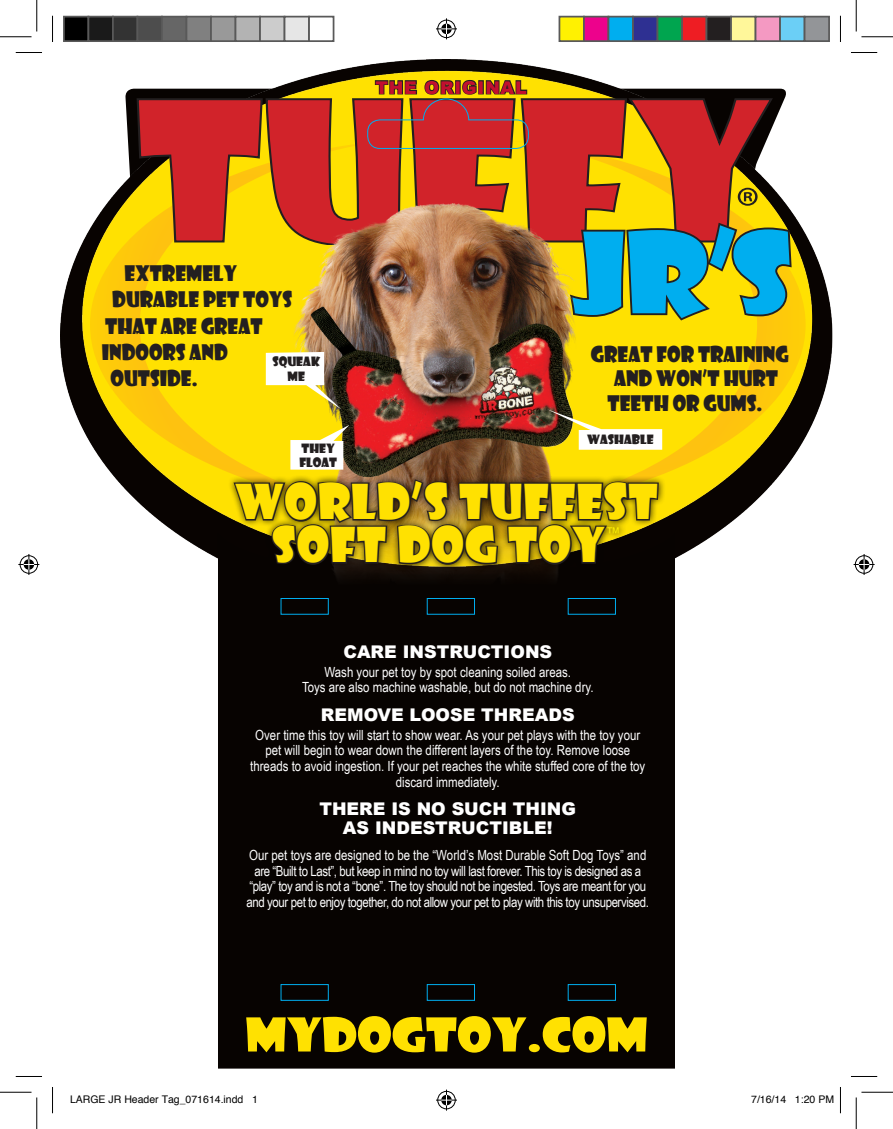
<style>
.page{position:relative;width:893px;height:1129px;background:#fff}
.page>*{position:absolute;margin:0;border:0;box-sizing:border-box;transform-origin:0 0}
.t1{font:108.85px "Showcard Gothic";color:#00aeef;scale:1.1 1}
.t2{font:47.07px/43.1px "Showcard Gothic";letter-spacing:.02em;color:#ffe101;text-align:center}
.t3{font:45.5px "Showcard Gothic";color:#ffe101;scale:1.1 1}
.t4{font:21px "Showcard Gothic";color:#231f20;scale:.93 1}
.t5{font:900 17.5px/19.2px "Arial";color:#fff;text-align:center}
.t6{font:900 17.5px "Arial";letter-spacing:.05em;color:#c3102f}
.t7{font:14.88px "Arial";color:#fff101}
.t8{font:14px/15.8px "Arial Narrow";color:#fff;text-align:center}
.t9{font:14px/15.8px "Arial Narrow";letter-spacing:-.03em;color:#fff;text-align:center}
.t10{font:12.6px/14.3px "Showcard Gothic";color:#231f20;text-align:center}
.t11{font:10.5px "Helvetica";color:#000}
</style>
<div class="page">
<img style="left:60px;top:60px;width:772px;height:439px">
<div style="left:218px;top:566px;width:457px;height:502px;background:#070301"></div>
<img style="left:249px;top:572px;width:382px;height:21px">
<div style="left:281px;top:598px;width:47px;height:16px;border:1px solid #00aeef"></div>
<div style="left:427px;top:598px;width:48px;height:16px;border:1px solid #00aeef"></div>
<div style="left:568px;top:598px;width:47px;height:16px;border:1px solid #00aeef"></div>
<div style="left:281px;top:984px;width:47px;height:16px;border:1px solid #00aeef"></div>
<div style="left:427px;top:984px;width:48px;height:16px;border:1px solid #00aeef"></div>
<div style="left:568px;top:984px;width:47px;height:16px;border:1px solid #00aeef"></div>
<div style="left:227px;top:472px;width:438px;height:100px;background:#130a04"></div>
<img style="left:135px;top:78px;width:658px;height:488px">
<svg style="left:16px;top:52px;width:26px;height:1px"></svg>
<svg style="left:851px;top:52px;width:26px;height:1px"></svg>
<svg style="left:16px;top:1076px;width:26px;height:1px"></svg>
<svg style="left:851px;top:1076px;width:26px;height:1px"></svg>
<svg style="left:52px;top:16px;width:1px;height:26px"></svg>
<svg style="left:52px;top:1087px;width:1px;height:26px"></svg>
<svg style="left:840px;top:16px;width:1px;height:26px"></svg>
<svg style="left:840px;top:1087px;width:1px;height:26px"></svg>
<hr style="left:0;top:36px;width:32px;height:1px;background:#000">
<hr style="left:861px;top:36px;width:31px;height:1px;background:#000">
<hr style="left:0;top:1092px;width:32px;height:1px;background:#000">
<hr style="left:861px;top:1092px;width:31px;height:1px;background:#000">
<hr style="left:36px;top:0;width:1px;height:32px;background:#000">
<hr style="left:36px;top:1097px;width:1px;height:32px;background:#000">
<hr style="left:855px;top:0;width:1px;height:32px;background:#000">
<hr style="left:855px;top:1097px;width:1px;height:32px;background:#000">
<svg style="left:436px;top:18px;width:21px;height:21px"></svg>
<svg style="left:436px;top:1089px;width:21px;height:21px"></svg>
<svg style="left:18px;top:554px;width:21px;height:21px"></svg>
<svg style="left:853px;top:554px;width:21px;height:21px"></svg>
<div style="left:64px;top:17px;width:24px;height:24px;background:#000"></div>
<div style="left:63px;top:16px;width:26px;height:26px;border:2px solid #595959"></div>
<div style="left:88px;top:17px;width:25px;height:24px;background:#1a1a1a"></div>
<div style="left:88px;top:16px;width:26px;height:26px;border:2px solid #595959"></div>
<div style="left:113px;top:17px;width:24px;height:24px;background:#333"></div>
<div style="left:112px;top:16px;width:26px;height:26px;border:2px solid #595959"></div>
<div style="left:137px;top:17px;width:25px;height:24px;background:#4d4d4d"></div>
<div style="left:136px;top:16px;width:27px;height:26px;border:2px solid #595959"></div>
<div style="left:162px;top:17px;width:24px;height:24px;background:#666"></div>
<div style="left:161px;top:16px;width:26px;height:26px;border:2px solid #595959"></div>
<div style="left:186px;top:17px;width:25px;height:24px;background:#808080"></div>
<div style="left:186px;top:16px;width:26px;height:26px;border:2px solid #595959"></div>
<div style="left:211px;top:17px;width:24px;height:24px;background:#999"></div>
<div style="left:210px;top:16px;width:26px;height:26px;border:2px solid #595959"></div>
<div style="left:235px;top:17px;width:25px;height:24px;background:#b3b3b3"></div>
<div style="left:234px;top:16px;width:27px;height:26px;border:2px solid #595959"></div>
<div style="left:260px;top:17px;width:24px;height:24px;background:#ccc"></div>
<div style="left:259px;top:16px;width:26px;height:26px;border:2px solid #595959"></div>
<div style="left:284px;top:17px;width:25px;height:24px;background:#e6e6e6"></div>
<div style="left:284px;top:16px;width:26px;height:26px;border:2px solid #595959"></div>
<div style="left:308px;top:16px;width:26px;height:26px;border:2px solid #595959"></div>
<div style="left:559px;top:17px;width:25px;height:24px;background:#fff101"></div>
<div style="left:558px;top:16px;width:26px;height:26px;border:2px solid #595959"></div>
<div style="left:584px;top:17px;width:24px;height:24px;background:#ed028c"></div>
<div style="left:583px;top:16px;width:26px;height:26px;border:2px solid #595959"></div>
<div style="left:608px;top:17px;width:25px;height:24px;background:#00aeef"></div>
<div style="left:607px;top:16px;width:27px;height:26px;border:2px solid #595959"></div>
<div style="left:633px;top:17px;width:24px;height:24px;background:#2e3092"></div>
<div style="left:632px;top:16px;width:26px;height:26px;border:2px solid #595959"></div>
<div style="left:657px;top:17px;width:25px;height:24px;background:#00a54f"></div>
<div style="left:656px;top:16px;width:26px;height:26px;border:2px solid #595959"></div>
<div style="left:682px;top:17px;width:24px;height:24px;background:#ee1d23"></div>
<div style="left:681px;top:16px;width:26px;height:26px;border:2px solid #595959"></div>
<div style="left:706px;top:17px;width:25px;height:24px;background:#231f20"></div>
<div style="left:705px;top:16px;width:27px;height:26px;border:2px solid #595959"></div>
<div style="left:731px;top:17px;width:24px;height:24px;background:#fff79a"></div>
<div style="left:730px;top:16px;width:26px;height:26px;border:2px solid #595959"></div>
<div style="left:755px;top:17px;width:25px;height:24px;background:#f499c2"></div>
<div style="left:754px;top:16px;width:26px;height:26px;border:2px solid #595959"></div>
<div style="left:780px;top:17px;width:24px;height:24px;background:#6bcff6"></div>
<div style="left:779px;top:16px;width:26px;height:26px;border:2px solid #595959"></div>
<div style="left:804px;top:17px;width:25px;height:24px;background:#939598"></div>
<div style="left:803px;top:16px;width:27px;height:26px;border:2px solid #595959"></div>
<p class="t6" style="left:375px;top:75px;width:153px">THE ORIGINAL</p>
<h3 class="t4" style="left:125px;top:259px;width:123px">EXTREMELY</h3>
<h3 class="t4" style="left:112px;top:286px;width:195px">DURABLE PET TOYS</h3>
<h3 class="t4" style="left:105px;top:312px;width:171px">THAT ARE GREAT</h3>
<h3 class="t4" style="left:102px;top:338px;width:137px">INDOORS AND</h3>
<h3 class="t4" style="left:111px;top:364px;width:95px">OUTSIDE.</h3>
<p class="t10" style="left:272px;top:354px;width:49px">SQUEAK<br>ME</p>
<p class="t10" style="left:299px;top:440px;width:39px;text-align:left">THEY<br>FLOAT</p>
<h1 class="t1" style="left:571px;top:201px;width:201px">JR’S</h1>
<h3 class="t4" style="left:591px;top:340px;width:214px">GREAT FOR TRAINING</h3>
<h3 class="t4" style="left:614px;top:364px;width:178px">AND WON’T HURT</h3>
<h3 class="t4" style="left:607px;top:389px;width:168px">TEETH OR GUMS.</h3>
<p class="t10" style="left:587px;top:432px;width:68px">WASHABLE</p>
<h2 class="t2" style="left:235px;top:478px;width:424px">WORLD’S TUFFEST<br>SOFT DOG TOY</h2>
<p class="t7" style="left:606px;top:523px;width:16px">™</p>
<p class="t5" style="left:343px;top:641px;width:210px">CARE INSTRUCTIONS</p>
<p class="t8" style="left:302px;top:663px;width:293px">Wash your pet toy by spot cleaning soiled areas.<br>Toys are also machine washable, but do not machine dry.</p>
<p class="t5" style="left:321px;top:704px;width:255px">REMOVE LOOSE THREADS</p>
<p class="t8" style="left:250px;top:726px;width:396px">Over time this toy will start to show wear. As your pet plays with the toy your pet will begin to wear down the different layers of the toy. Remove loose threads to avoid ingestion. If your pet reaches the white stuffed core of the toy discard immediately.</p>
<p class="t5" style="left:319px;top:799px;width:258px">THERE IS NO SUCH THING<br>AS INDESTRUCTIBLE!</p>
<p class="t9" style="left:246px;top:846px;width:404px">Our pet toys are designed to be the “World’s Most Durable Soft Dog Toys” and are “Built to Last”, but keep in mind no toy will last forever. This toy is designed as a “play” toy and is not a “bone”. The toy should not be ingested. Toys are meant for you and your pet to enjoy together, do not allow your pet to play with this toy unsupervised.</p>
<h3 class="t3" style="left:245px;top:1004px;width:367px">MYDOGTOY.COM</h3>
<p class="t11" style="left:70px;top:1091px;width:189px">LARGE JR Header Tag_071614.indd 1</p>
<p class="t11" style="left:751px;top:1091px;width:84px">7/16/14 1:20 PM</p>
</div>
